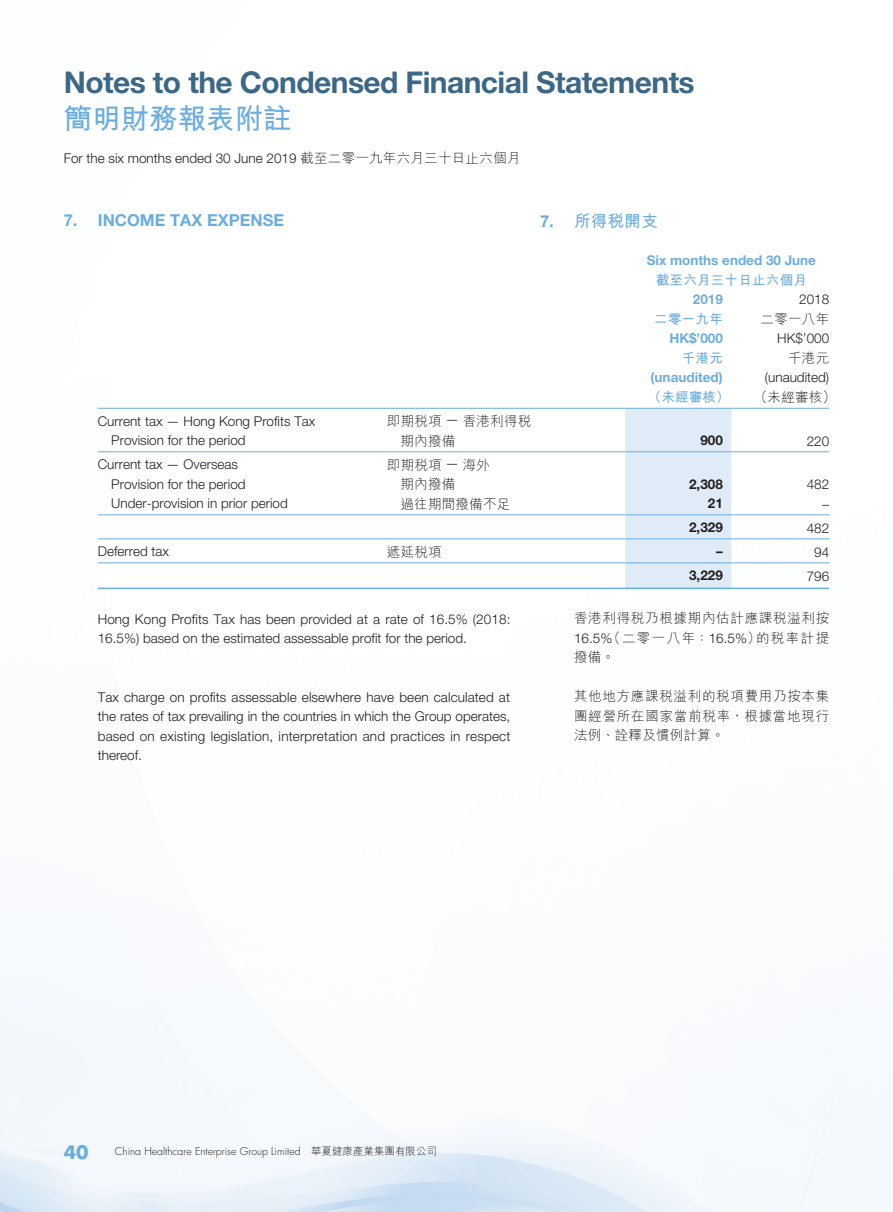
<style>
.page{position:relative;width:893px;height:1212px;background:#fff}
.page>*{position:absolute;margin:0;border:0;box-sizing:border-box;transform-origin:0 0}
.t1{font:700 30px "Helvetica Neue LT Std";letter-spacing:-.02em;color:#3d6787}
.t2{font:700 28.5px "M Hei HK";color:#6caddf}
.t3{font:700 18px "Futura Std";color:#6caddf}
.t4{font:700 16.5px "Helvetica Neue LT Std";color:#6caddf}
.t5{font:700 16.5px "M Hei HK";letter-spacing:.02em;color:#6caddf}
.t6{font:300 13.5px/19.5px "Helvetica Neue LT Std";color:#231f20}
.t7{font:300 13.5px/19.5px "M Hei HK";letter-spacing:.055em;color:#231f20;text-align:justify}
.t8{font:700 13.5px "Helvetica Neue LT Std";color:#6caddf}
.t9{font:700 13.5px "M Hei HK";letter-spacing:.02em;color:#6caddf}
.t10{font:700 13.5px "Helvetica Neue LT Std";color:#231f20}
.t11{font:300 13.5px "M Hei HK";letter-spacing:.02em;color:#231f20}
.t12{font:300 10.5px "Futura Std";color:#231f20}
.s1{font-family:"M Hei HK"}
.s2{font-family:"Helvetica Neue LT Std"}
</style>
<div class="page">
<div style="left:625px;top:409px;width:106px;height:179px;background:#dfebf7"></div>
<hr style="left:98px;top:408px;width:289px;height:1px;background:#6caddf">
<hr style="left:387px;top:408px;width:238px;height:1px;background:#6caddf">
<hr style="left:625px;top:408px;width:106px;height:1px;background:#6caddf">
<hr style="left:731px;top:408px;width:98px;height:1px;background:#6caddf">
<hr style="left:98px;top:451px;width:289px;height:1px;background:#6caddf">
<hr style="left:387px;top:451px;width:238px;height:1px;background:#6caddf">
<hr style="left:625px;top:451px;width:106px;height:1px;background:#6caddf">
<hr style="left:731px;top:451px;width:98px;height:1px;background:#6caddf">
<hr style="left:98px;top:514px;width:289px;height:1px;background:#6caddf">
<hr style="left:387px;top:514px;width:238px;height:1px;background:#6caddf">
<hr style="left:625px;top:514px;width:106px;height:1px;background:#6caddf">
<hr style="left:731px;top:514px;width:98px;height:1px;background:#6caddf">
<hr style="left:98px;top:538px;width:289px;height:1px;background:#6caddf">
<hr style="left:387px;top:538px;width:238px;height:1px;background:#6caddf">
<hr style="left:625px;top:538px;width:106px;height:1px;background:#6caddf">
<hr style="left:731px;top:538px;width:98px;height:1px;background:#6caddf">
<hr style="left:98px;top:562px;width:289px;height:1px;background:#6caddf">
<hr style="left:387px;top:562px;width:238px;height:1px;background:#6caddf">
<hr style="left:625px;top:562px;width:106px;height:1px;background:#6caddf">
<hr style="left:731px;top:562px;width:98px;height:1px;background:#6caddf">
<hr style="left:98px;top:588px;width:289px;height:1px;background:#6caddf">
<hr style="left:387px;top:588px;width:238px;height:1px;background:#6caddf">
<hr style="left:625px;top:588px;width:106px;height:1px;background:#6caddf">
<hr style="left:731px;top:588px;width:98px;height:1px;background:#6caddf">
<h1 class="t1" style="left:64px;top:64px;width:632px">Notes to the Condensed Financial Statements</h1>
<h2 class="t2" style="left:64px;top:98px;width:229px">簡明財務報表附註</h2>
<p class="t6" style="left:64px;top:148px;width:458px">For the six months ended 30 June 2019 <span class="s1">截至二零一九年六月三十日止六個月</span></p>
<p class="t4" style="left:64px;top:210px;width:222px">7. INCOME TAX EXPENSE</p>
<p class="t5" style="left:540px;top:209px;width:119px"><span class="s2">7.</span> 所得稅開支</p>
<p class="t8" style="left:647px;top:252px;width:171px">Six months ended 30 June</p>
<p class="t9" style="left:656px;top:271px;width:153px">截至六月三十日止六個月</p>
<p class="t8" style="left:693px;top:291px;width:32px">2019</p>
<p class="t6" style="left:799px;top:289px;width:32px">2018</p>
<p class="t9" style="left:654px;top:310px;width:70px">二零一九年</p>
<p class="t7" style="left:761px;top:309px;width:70px">二零一八年</p>
<p class="t8" style="left:669px;top:330px;width:55px">HK$’000</p>
<p class="t6" style="left:777px;top:328px;width:54px">HK$’000</p>
<p class="t9" style="left:682px;top:349px;width:43px">千港元</p>
<p class="t7" style="left:788px;top:348px;width:43px">千港元</p>
<p class="t8" style="left:651px;top:369px;width:74px">(unaudited)</p>
<p class="t6" style="left:765px;top:367px;width:66px">(unaudited)</p>
<p class="t9" style="left:648px;top:388px;width:83px">（未經審核）</p>
<p class="t7" style="left:754px;top:387px;width:83px">（未經審核）</p>
<p class="t6" style="left:98px;top:411px;width:219px">Current tax — Hong Kong Profits Tax</p>
<p class="t11" style="left:387px;top:415px;width:146px">即期稅項 <sup>—</sup> 香港利得稅</p>
<p class="t6" style="left:111px;top:430px;width:136px">Provision for the period</p>
<p class="t7" style="left:400px;top:431px;width:56px">期內撥備</p>
<p class="t10" style="left:700px;top:432px;width:24px">900</p>
<p class="t6" style="left:807px;top:431px;width:24px">220</p>
<p class="t6" style="left:98px;top:454px;width:142px">Current tax — Overseas</p>
<p class="t7" style="left:387px;top:455px;width:105px">即期稅項 <sup>—</sup> 海外</p>
<p class="t6" style="left:111px;top:474px;width:136px">Provision for the period</p>
<p class="t7" style="left:400px;top:474px;width:56px">期內撥備</p>
<p class="t10" style="left:689px;top:476px;width:35px">2,308</p>
<p class="t6" style="left:807px;top:475px;width:24px">482</p>
<p class="t6" style="left:111px;top:493px;width:178px">Under-provision in prior period</p>
<p class="t11" style="left:400px;top:497px;width:111px">過往期間撥備不足</p>
<p class="t10" style="left:708px;top:495px;width:17px">21</p>
<p class="t6" style="left:822px;top:494px;width:8px">–</p>
<p class="t10" style="left:689px;top:519px;width:35px">2,329</p>
<p class="t6" style="left:807px;top:518px;width:24px">482</p>
<p class="t6" style="left:98px;top:542px;width:73px">Deferred tax</p>
<p class="t7" style="left:387px;top:542px;width:56px">遞延稅項</p>
<p class="t10" style="left:716px;top:543px;width:8px">–</p>
<p class="t6" style="left:814px;top:542px;width:17px">94</p>
<p class="t10" style="left:689px;top:567px;width:35px">3,229</p>
<p class="t6" style="left:807px;top:566px;width:24px">796</p>
<p class="t6" style="left:98px;top:609px;width:414px">Hong Kong Profits Tax has been provided at a rate of 16.5% (2018:<br>16.5%) based on the estimated assessable profit for the period.</p>
<p class="t7" style="left:574px;top:608px;width:257px">香港利得稅乃根據期內估計應課稅溢利按<span class="s2">16.5%</span>（二零一八年：<span class="s2">16.5%</span>）的稅率計提撥備。</p>
<p class="t7" style="left:574px;top:686px;width:257px">其他地方應課稅溢利的稅項費用乃按本集團經營所在國家當前稅率，根據當地現行法例、詮釋及慣例計算。</p>
<p class="t6" style="left:98px;top:687px;width:414px;text-align:justify">Tax charge on profits assessable elsewhere have been calculated at the rates of tax prevailing in the countries in which the Group operates, based on existing legislation, interpretation and practices in respect thereof.</p>
<h3 class="t3" style="left:64px;top:1140px;width:26px">40</h3>
<p class="t12" style="left:115px;top:1145px;width:324px">China Healthcare Enterprise Group Limited <span class="s1">華夏健康產業集團有限公司</span></p>
</div>
